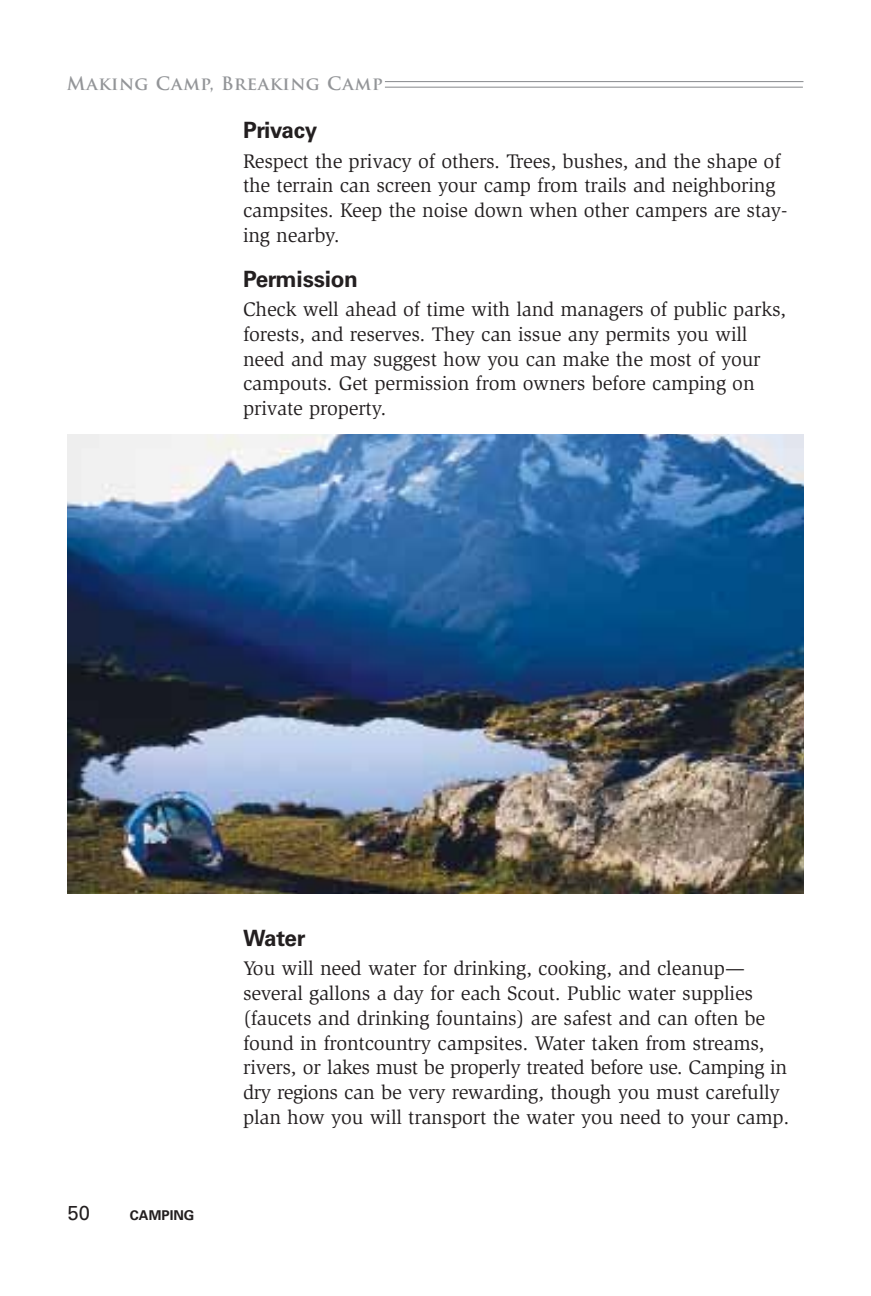
<style>
.page{position:relative;width:871px;height:1296px;background:#fff}
.page>*{position:absolute;margin:0;border:0;box-sizing:border-box;transform-origin:0 0}
.t1{font:700 22.5px "Univers";letter-spacing:-.01em;color:#231f20}
.t2{font:20.25px/24.8px "Slimbach";letter-spacing:-.01em;color:#231f20}
.t3{font:20.25px "Univers";color:#231f20}
.t4{font:700 18px "Trajan Pro";letter-spacing:.03em;color:#939598}
.t5{font:700 13.5px "Univers";color:#231f20}
.s1{color:#fff}
</style>
<div class="page">
<hr style="left:67px;top:87px;width:736px;height:1px;background:#939598">
<hr style="left:68px;top:81px;width:735px;height:1px;background:#939598">
<div style="left:67px;top:68px;width:318px;height:31px;background:#fff"></div>
<img style="left:68px;top:434px;width:735px;height:459px">
<p class="t4" style="left:67px;top:72px;width:320px">Making Camp, Breaking Camp<span class="s1">.</span></p>
<p class="t1" style="left:243px;top:117px;width:76px">Privacy</p>
<p class="t2" style="left:243px;top:149px;width:546px">Respect the privacy of others. Trees, bushes, and the shape of the terrain can screen your camp from trails and neighboring campsites. Keep the noise down when other campers are stay&shy;ing nearby.</p>
<p class="t1" style="left:243px;top:266px;width:116px">Permission</p>
<p class="t2" style="left:243px;top:297px;width:544px">Check well ahead of time with land managers of public parks, forests, and reserves. They can issue any permits you will need and may suggest how you can make the most of your campouts. Get permission from owners before camping on private property.</p>
<p class="t3" style="left:68px;top:1200px;width:24px">50</p>
<p class="t5" style="left:130px;top:1207px;width:66px">CAMPING</p>
<p class="t1" style="left:243px;top:925px;width:64px">Water</p>
<p class="t2" style="left:243px;top:956px;width:548px">You will need water for drinking, cooking, and cleanup— several gallons a day for each Scout. Public water supplies (faucets and drinking fountains) are safest and can often be found in frontcountry campsites. Water taken from streams, rivers, or lakes must be properly treated before use. Camping in dry regions can be very rewarding, though you must carefully plan how you will transport the water you need to your camp.</p>
</div>
